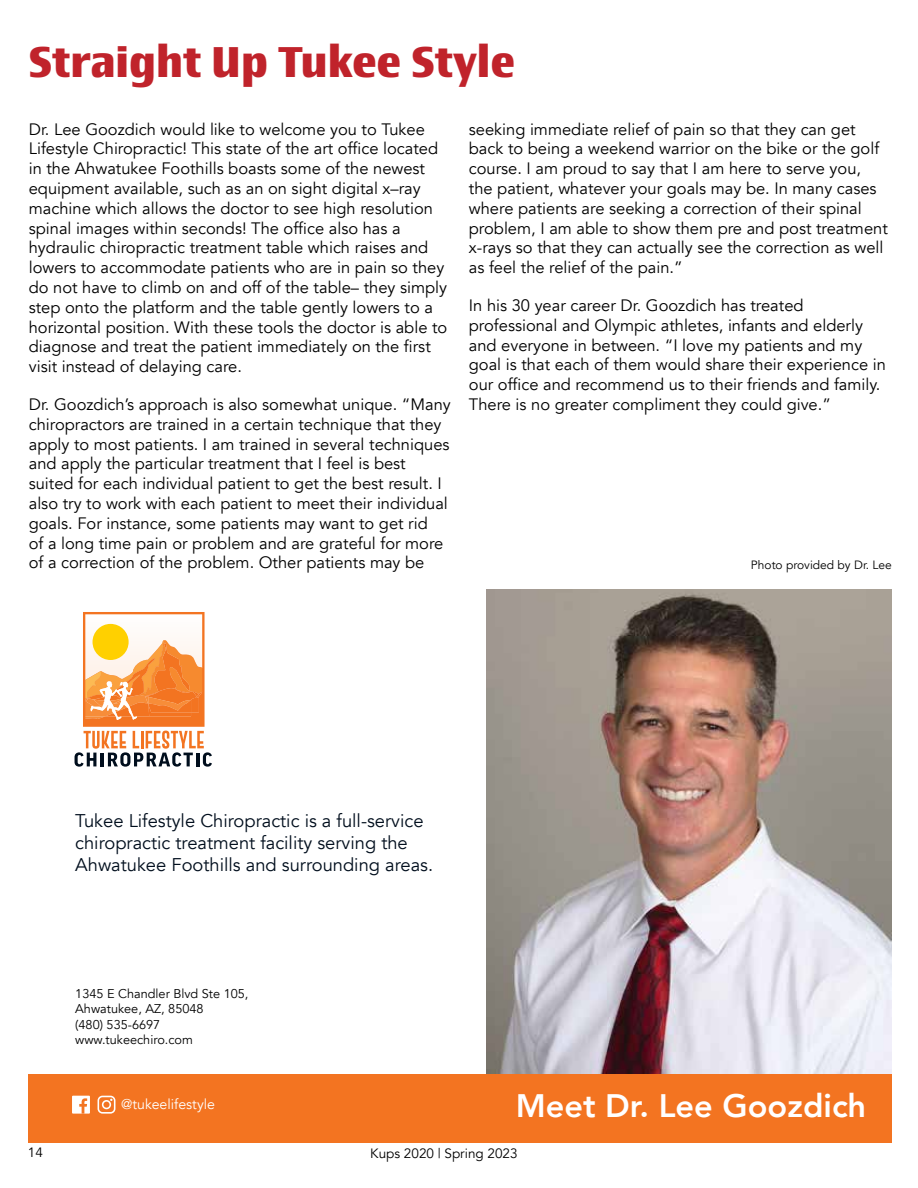
<style>
.page{position:relative;width:918px;height:1188px;background:#fff}
.page>*{position:absolute;margin:0;border:0;box-sizing:border-box;transform-origin:0 0}
.t1{font:700 43.5px "Newbery Sans Pro";color:#c0232b}
.t2{font:800 32.4px "Avenir";color:#fff}
.t3{font:18.3px/22px "Avenir";color:#000e1d}
.t4{font:16.5px/19.8px "Avenir";color:#000}
.t5{font:14.1px "Avenir";color:#fff}
.t6{font:13.5px "Avenir";color:#000}
.t7{font:12.75px/15.3px "Avenir";color:#000}
.t8{font:12px "Avenir";color:#000}
</style>
<div class="page">
<img style="left:486px;top:590px;width:406px;height:484px">
<div style="left:28px;top:1074px;width:864px;height:68px;background:#f37421"></div>
<svg style="left:75px;top:612px;width:137px;height:155px"></svg>
<div style="left:72px;top:1096px;width:18px;height:18px;background:#fff"></div>
<svg style="left:79px;top:1098px;width:8px;height:16px"></svg>
<svg style="left:98px;top:1096px;width:17px;height:18px"></svg>
<h1 class="t1" style="left:29px;top:35px;width:488px">Straight Up Tukee Style</h1>
<p class="t4" style="left:29px;top:119px;width:420px">Dr. Lee Goozdich would like to welcome you to Tukee Lifestyle Chiropractic! This state of the art office located in the Ahwatukee Foothills boasts some of the newest equipment available, such as an on sight digital x–ray machine which allows the doctor to see high resolution spinal images within seconds! The office also has a hydraulic chiropractic treatment table which raises and lowers to accommodate patients who are in pain so they do not have to climb on and off of the table– they simply step onto the platform and the table gently lowers to a horizontal position. With these tools the doctor is able to diagnose and treat the patient immediately on the first visit instead of delaying care.</p>
<p class="t4" style="left:29px;top:395px;width:424px">Dr. Goozdich’s approach is also somewhat unique. “Many chiropractors are trained in a certain technique that they apply to most patients. I am trained in several techniques and apply the particular treatment that I feel is best suited for each individual patient to get the best result. I also try to work with each patient to meet their individual goals. For instance, some patients may want to get rid<br>of a long time pain or problem and are grateful for more of a correction of the problem. Other patients may be</p>
<p class="t4" style="left:469px;top:119px;width:420px">seeking immediate relief of pain so that they can get back to being a weekend warrior on the bike or the golf course. I am proud to say that I am here to serve you, the patient, whatever your goals may be. In many cases where patients are seeking a correction of their spinal problem, I am able to show them pre and post treatment x-rays so that they can actually see the correction as well as feel the relief of the pain.”</p>
<p class="t4" style="left:469px;top:296px;width:419px">In his 30 year career Dr. Goozdich has treated professional and Olympic athletes, infants and elderly and everyone in between. “I love my patients and my goal is that each of them would share their experience in our office and recommend us to their friends and family.<br>There is no greater compliment they could give.”</p>
<p class="t8" style="left:751px;top:558px;width:142px">Photo provided by Dr. Lee</p>
<p class="t3" style="left:75px;top:810px;width:359px">Tukee Lifestyle Chiropractic is a full-service chiropractic treatment facility serving the<br>Ahwatukee Foothills and surrounding areas.</p>
<p class="t7" style="left:75px;top:986px;width:175px">1345 E Chandler Blvd Ste 105,<br>Ahwatukee, AZ, 85048<br>(480) 535-6697 www.tukeechiro.com</p>
<p class="t5" style="left:121px;top:1096px;width:95px">@tukeelifestyle</p>
<h2 class="t2" style="left:516px;top:1081px;width:352px">Meet Dr. Lee Goozdich</h2>
<p class="t6" style="left:28px;top:1145px;width:17px">14</p>
<p class="t6" style="left:370px;top:1145px;width:149px">Kups 2020 | Spring 2023</p>
</div>
